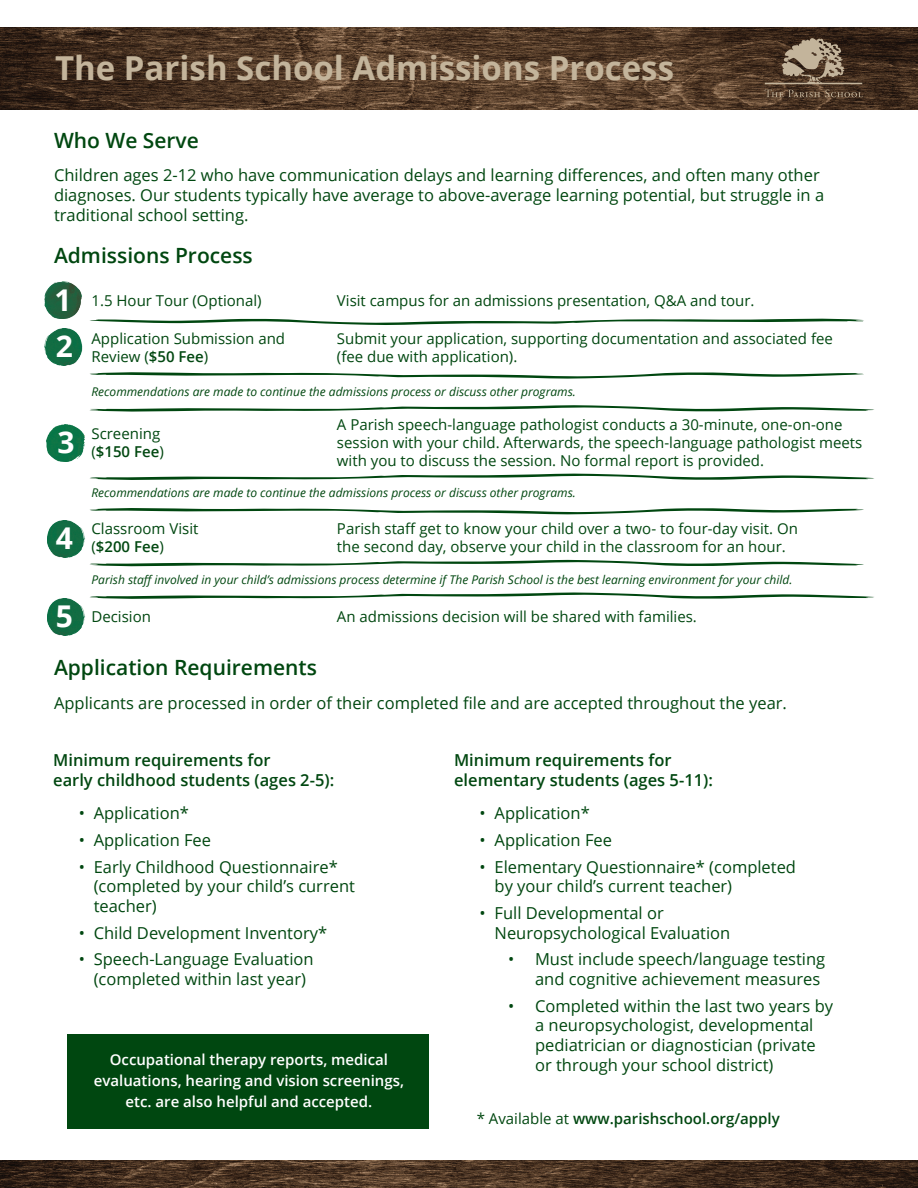
<style>
.page{position:relative;width:918px;height:1188px;background:#fff}
.page>*{position:absolute;margin:0;border:0;box-sizing:border-box;transform-origin:0 0}
.t1{font:700 33px "Open Sans";color:#c3b49b}
.t2{font:700 30px "Open Sans";color:#fff}
.Open_Sans_Green_11{font:600 21px "Open Sans";color:#004710}
.Open_Sans_Green_11-2{font:16.5px/19.8px "Open Sans";color:#004710}
.Open_Sans_Green_11-3{font:600 16.5px/19.8px "Open Sans";color:#004710}
.Chart{font:15px/18px "Open Sans";color:#004710}
.Open_Sans_Green_11-4{font:600 15px/21px "Open Sans";color:#fff;text-align:center}
.Open_Sans_Green_11-5{font:600 15px "Open Sans";color:#004710}
.Chart-2{font:italic 12px "Open Sans";color:#004710}
.s1{font-weight:600}
.s2{font-weight:400}
</style>
<div class="page">
<img style="left:0;top:27px;width:918px;height:82px">
<img style="left:0;top:1161px;width:918px;height:27px">
<svg style="left:764px;top:38px;width:99px;height:59px;background:#685543"></svg>
<svg style="left:90px;top:318px;width:774px;height:7px"></svg>
<svg style="left:90px;top:405px;width:784px;height:7px"></svg>
<svg style="left:90px;top:560px;width:774px;height:7px"></svg>
<svg style="left:90px;top:474px;width:784px;height:6px"></svg>
<svg style="left:90px;top:592px;width:784px;height:7px"></svg>
<svg style="left:90px;top:372px;width:774px;height:7px"></svg>
<svg style="left:90px;top:508px;width:774px;height:6px"></svg>
<img style="left:44px;top:281px;width:38px;height:37px">
<img style="left:44px;top:329px;width:38px;height:37px">
<img style="left:47px;top:521px;width:38px;height:37px">
<img style="left:47px;top:599px;width:38px;height:37px">
<img style="left:46px;top:424px;width:39px;height:37px">
<div style="left:68px;top:1034px;width:361px;height:94px;background:#004710"></div>
<h1 class="t1" style="left:55px;top:44px;width:621px">The Parish School Admissions Process</h1>
<p class="Open_Sans_Green_11" style="left:54px;top:126px;width:146px">Who We Serve</p>
<p class="Open_Sans_Green_11-2" style="left:54px;top:165px;width:772px">Children ages 2-12 who have communication delays and learning differences, and often many other diagnoses. Our students typically have average to above-average learning potential, but struggle in a traditional school setting.</p>
<p class="Open_Sans_Green_11" style="left:54px;top:241px;width:200px">Admissions Process</p>
<p class="Chart" style="left:92px;top:291px;width:172px">1.5 Hour Tour (Optional)</p>
<p class="Chart" style="left:337px;top:291px;width:419px">Visit campus for an admissions presentation, Q&amp;A and tour.</p>
<p class="Chart" style="left:92px;top:330px;width:195px">Application Submission and<br>Review (<span class="s1">$50 Fee</span>)</p>
<p class="Chart" style="left:337px;top:330px;width:497px">Submit your application, supporting documentation and associated fee (fee due with application).</p>
<p class="Chart-2" style="left:92px;top:384px;width:486px">Recommendations are made to continue the admissions process or discuss other programs.</p>
<p class="Chart" style="left:92px;top:424px;width:74px">Screening (<span class="s1">$150 Fee</span>)</p>
<p class="Chart" style="left:337px;top:415px;width:527px">A Parish speech-language pathologist conducts a 30-minute, one-on-one session with your child. Afterwards, the speech-language pathologist meets with you to discuss the session. No formal report is provided.</p>
<p class="Chart-2" style="left:92px;top:485px;width:486px">Recommendations are made to continue the admissions process or discuss other programs.</p>
<p class="Chart" style="left:92px;top:520px;width:108px">Classroom Visit (<span class="s1">$200 Fee</span>)</p>
<p class="Chart" style="left:337px;top:520px;width:462px">Parish staff get to know your child over a two- to four-day visit. On the second day, observe your child in the classroom for an hour.</p>
<p class="Chart-2" style="left:92px;top:571px;width:703px">Parish staff involved in your child’s admissions process determine if The Parish School is the best learning environment for your child.</p>
<p class="Chart" style="left:92px;top:607px;width:61px">Decision</p>
<p class="Chart" style="left:337px;top:607px;width:361px">An admissions decision will be shared with families.</p>
<p class="t2" style="left:54px;top:279px;width:19px">1</p>
<p class="t2" style="left:56px;top:325px;width:19px">2</p>
<p class="t2" style="left:57px;top:421px;width:19px">3</p>
<p class="t2" style="left:56px;top:517px;width:19px">4</p>
<p class="t2" style="left:56px;top:595px;width:19px">5</p>
<p class="Open_Sans_Green_11" style="left:54px;top:653px;width:265px">Application Requirements</p>
<p class="Open_Sans_Green_11-2" style="left:54px;top:692px;width:735px">Applicants are processed in order of their completed file and are accepted throughout the year.</p>
<p class="Open_Sans_Green_11-3" style="left:53px;top:750px;width:283px">Minimum requirements for<br>early childhood students (ages 2-5):</p>
<p class="Open_Sans_Green_11-2" style="left:79px;top:803px;width:112px">• Application*</p>
<p class="Open_Sans_Green_11-2" style="left:79px;top:830px;width:134px">• Application Fee</p>
<p class="Open_Sans_Green_11-2" style="left:94px;top:856px;width:263px;text-indent:-15px">• Early Childhood Questionnaire* (completed by your child’s current teacher)</p>
<p class="Open_Sans_Green_11-2" style="left:79px;top:922px;width:250px">• Child Development Inventory*</p>
<p class="Open_Sans_Green_11-2" style="left:79px;top:949px;width:236px;text-align:center">• Speech-Language Evaluation (completed within last year)</p>
<p class="Open_Sans_Green_11-4" style="left:94px;top:1049px;width:312px">Occupational therapy reports, medical evaluations, hearing and vision screenings, etc. are also helpful and accepted.</p>
<p class="Open_Sans_Green_11-3" style="left:454px;top:750px;width:260px">Minimum requirements for elementary students (ages 5-11):</p>
<p class="Open_Sans_Green_11-2" style="left:480px;top:803px;width:112px">• Application*</p>
<p class="Open_Sans_Green_11-2" style="left:480px;top:830px;width:134px">• Application Fee</p>
<p class="Open_Sans_Green_11-2" style="left:495px;top:856px;width:303px;text-indent:-15px">• Elementary Questionnaire* (completed by your child’s current teacher)</p>
<p class="Open_Sans_Green_11-2" style="left:495px;top:903px;width:237px;text-indent:-15px">• Full Developmental or<br>Neuropsychological Evaluation</p>
<p class="Open_Sans_Green_11-2" style="left:508px;top:949px;width:319px;text-align:right">• Must include speech/language testing and cognitive achievement measures</p>
<p class="Open_Sans_Green_11-2" style="left:535px;top:995px;width:300px;text-indent:-27px">• Completed within the last two years by a neuropsychologist, developmental pediatrician or diagnostician (private or through your school district)</p>
<p class="Open_Sans_Green_11-5" style="left:477px;top:1109px;width:305px"><span class="s2">* Available at</span> www.parishschool.org/apply</p>
</div>
